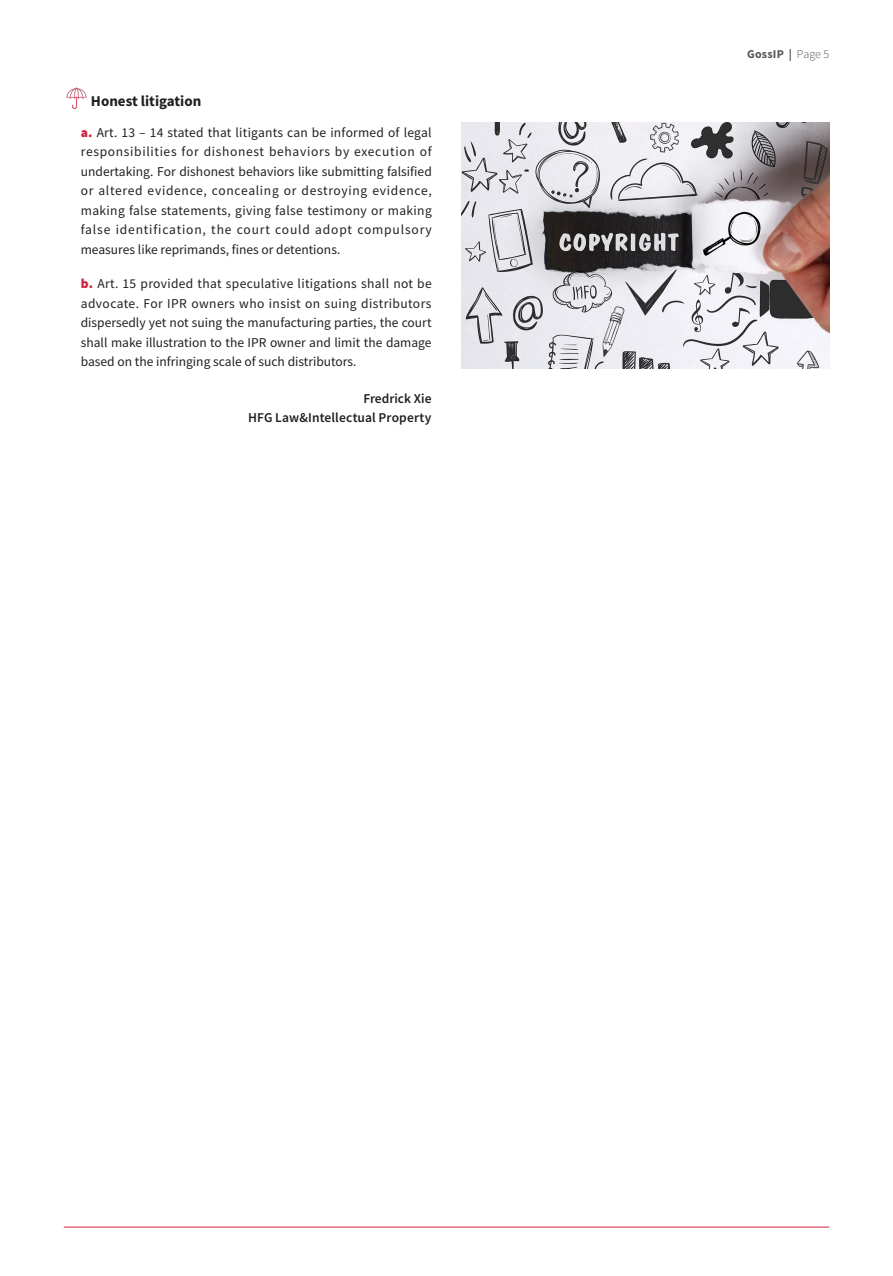
<style>
.page{position:relative;width:893px;height:1276px;background:#fff}
.page>*{position:absolute;margin:0;border:0;box-sizing:border-box;transform-origin:0 0}
.t1{font:700 15px "Source Sans Pro";color:#231f20}
.t2{font:13.5px/19.5px "Source Sans Pro";color:#231f20;text-align:justify}
.t3{font:600 13.5px "Source Sans Pro";letter-spacing:.005em;color:#231f20}
.t4{font:700 12px "Source Sans Pro";letter-spacing:.015em;color:#57585a}
.s1{font-weight:900;color:#d1223e}
.s2{font-weight:300}
</style>
<div class="page">
<hr style="left:64px;top:1226px;width:765px;height:1px;background:#d1223e">
<img style="left:66px;top:87px;width:21px;height:22px">
<img style="left:461px;top:123px;width:368px;height:245px">
<p class="t1" style="left:91px;top:91px;width:112px">Honest litigation</p>
<p class="t2" style="left:81px;top:122px;width:353px"><span class="s1">a.</span> Art. 13 – 14 stated that litigants can be informed of legal responsibilities for dishonest behaviors by execution of undertaking. For dishonest behaviors like submitting falsified or altered evidence, concealing or destroying evidence, making false statements, giving false testimony or making false identification, the court could adopt compulsory measures like reprimands, fines or detentions.</p>
<p class="t2" style="left:81px;top:274px;width:352px"><span class="s1">b.</span> Art. 15 provided that speculative litigations shall not be advocate. For IPR owners who insist on suing distributors dispersedly yet not suing the manufacturing parties, the court shall make illustration to the IPR owner and limit the damage based on the infringing scale of such distributors.</p>
<p class="t3" style="left:363px;top:389px;width:70px">Fredrick Xie</p>
<p class="t3" style="left:248px;top:409px;width:185px">HFG Law&amp;Intellectual Property</p>
<p class="t4" style="left:747px;top:46px;width:84px">GossIP | <span class="s2">Page 5</span></p>
</div>
